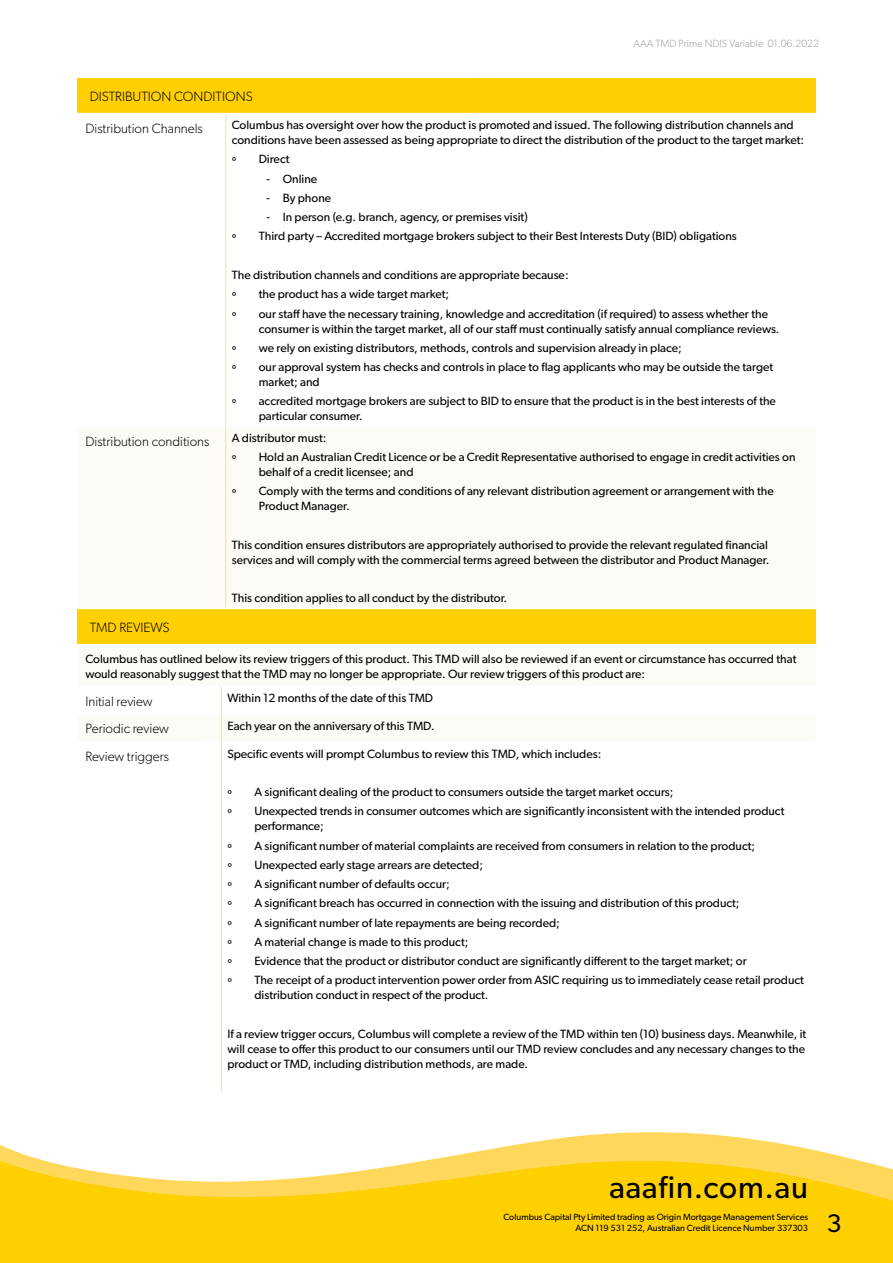
<style>
.page{position:relative;width:893px;height:1263px;background:#fff}
.page>*{position:absolute;margin:0;border:0;box-sizing:border-box;transform-origin:0 0}
.t1{font:31.5px "Gibson";letter-spacing:.025em;color:#000}
.t2{font:25.5px "Gibson";color:#000}
.left_column_headings{font:300 13.5px "Gibson";color:#000}
.t3{font:12px/15px "Gibson";color:#000}
.t4{font:300 10.5px "Gibson";color:#9d9d9c}
.t5{font:9px/10.5px "Gibson";color:#000;text-align:right}
</style>
<div class="page">
<svg style="left:0;top:1132px;width:856px;height:28px"></svg>
<svg style="left:0;top:1160px;width:893px;height:103px;background:#fed31b"></svg>
<svg style="left:77px;top:78px;width:739px;height:348px"></svg>
<svg style="left:77px;top:609px;width:144px;height:132px;fill:#fdfbf5"></svg>
<svg style="left:221px;top:427px;width:595px;height:217px;fill:#fdfbf5"></svg>
<hr style="left:77px;top:114px;width:1px;height:312px;background:#fff">
<hr style="left:77px;top:645px;width:1px;height:41px;background:#fff">
<hr style="left:77px;top:686px;width:144px;height:1px;background:#fff">
<hr style="left:77px;top:714px;width:144px;height:1px;background:#fff">
<svg style="left:77px;top:687px;width:1px;height:54px"></svg>
<hr style="left:225px;top:114px;width:1px;height:312px;background:#fedf8f">
<hr style="left:225px;top:427px;width:1px;height:181px;background:#fedf8f">
<svg style="left:221px;top:686px;width:1px;height:56px"></svg>
<hr style="left:221px;top:742px;width:1px;height:350px;background:#fedf8f">
<hr style="left:77px;top:113px;width:144px;height:1px;background:#fff">
<hr style="left:226px;top:113px;width:250px;height:1px;background:#fff">
<hr style="left:476px;top:113px;width:340px;height:1px;background:#fff">
<hr style="left:226px;top:608px;width:250px;height:1px;background:#fff">
<hr style="left:476px;top:608px;width:340px;height:1px;background:#fff">
<hr style="left:77px;top:644px;width:144px;height:1px;background:#fff">
<p class="t4" style="left:633px;top:37px;width:187px">AAA TMD Prime NDIS Variable 01.06.2022</p>
<p class="left_column_headings" style="left:90px;top:88px;width:165px">DISTRIBUTION CONDITIONS</p>
<p class="left_column_headings" style="left:85px;top:120px;width:119px">Distribution Channels</p>
<p class="t3" style="left:232px;top:117px;width:574px">Columbus has oversight over how the product is promoted and issued. The following distribution channels and conditions have been assessed as being appropriate to direct the distribution of the product to the target market:</p>
<p class="t3" style="left:232px;top:152px;width:6px">º</p>
<p class="t3" style="left:259px;top:152px;width:32px">Direct</p>
<p class="t3" style="left:267px;top:171px;width:52px">- Online</p>
<p class="t3" style="left:267px;top:190px;width:66px">- By phone</p>
<p class="t3" style="left:267px;top:209px;width:263px">- In person (e.g. branch, agency, or premises visit)</p>
<p class="t3" style="left:232px;top:229px;width:6px">º</p>
<p class="t3" style="left:259px;top:229px;width:480px">Third party – Accredited mortgage brokers subject to their Best Interests Duty (BID) obligations</p>
<p class="t3" style="left:232px;top:267px;width:338px">The distribution channels and conditions are appropriate because:</p>
<p class="t3" style="left:232px;top:286px;width:6px">º</p>
<p class="t3" style="left:259px;top:286px;width:192px">the product has a wide target market;</p>
<p class="t3" style="left:232px;top:306px;width:6px">º</p>
<p class="t3" style="left:259px;top:306px;width:522px">our staff have the necessary training, knowledge and accreditation (if required) to assess whether the consumer is within the target market, all of our staff must continually satisfy annual compliance reviews.</p>
<p class="t3" style="left:232px;top:340px;width:6px">º</p>
<p class="t3" style="left:259px;top:340px;width:425px">we rely on existing distributors, methods, controls and supervision already in place;</p>
<p class="t3" style="left:232px;top:359px;width:6px">º</p>
<p class="t3" style="left:259px;top:359px;width:516px">our approval system has checks and controls in place to flag applicants who may be outside the target market; and</p>
<p class="t3" style="left:232px;top:393px;width:6px">º</p>
<p class="t3" style="left:259px;top:393px;width:519px">accredited mortgage brokers are subject to BID to ensure that the product is in the best interests of the particular consumer.</p>
<p class="left_column_headings" style="left:85px;top:433px;width:125px">Distribution conditions</p>
<p class="t3" style="left:232px;top:430px;width:96px">A distributor must:</p>
<p class="t3" style="left:232px;top:449px;width:6px">º</p>
<p class="t3" style="left:259px;top:449px;width:538px">Hold an Australian Credit Licence or be a Credit Representative authorised to engage in credit activities on behalf of a credit licensee; and</p>
<p class="t3" style="left:232px;top:483px;width:6px">º</p>
<p class="t3" style="left:259px;top:483px;width:516px">Comply with the terms and conditions of any relevant distribution agreement or arrangement with the<br>Product Manager.</p>
<p class="t3" style="left:232px;top:537px;width:539px">This condition ensures distributors are appropriately authorised to provide the relevant regulated financial services and will comply with the commercial terms agreed between the distributor and Product Manager.</p>
<p class="t3" style="left:232px;top:591px;width:277px">This condition applies to all conduct by the distributor.</p>
<p class="left_column_headings" style="left:90px;top:619px;width:81px">TMD REVIEWS</p>
<p class="t3" style="left:85px;top:651px;width:712px">Columbus has outlined below its review triggers of this product. This TMD will also be reviewed if an event or circumstance has occurred that would reasonably suggest that the TMD may no longer be appropriate. Our review triggers of this product are:</p>
<p class="left_column_headings" style="left:85px;top:693px;width:69px">Initial review</p>
<p class="t3" style="left:227px;top:690px;width:207px">Within 12 months of the date of this TMD</p>
<p class="left_column_headings" style="left:85px;top:721px;width:85px">Periodic review</p>
<p class="t3" style="left:227px;top:718px;width:209px">Each year on the anniversary of this TMD.</p>
<p class="left_column_headings" style="left:85px;top:748px;width:85px">Review triggers</p>
<p class="t3" style="left:227px;top:746px;width:375px">Specific events will prompt Columbus to review this TMD, which includes:</p>
<p class="t3" style="left:227px;top:784px;width:6px">º</p>
<p class="t3" style="left:254px;top:784px;width:421px">A significant dealing of the product to consumers outside the target market occurs;</p>
<p class="t3" style="left:227px;top:803px;width:6px">º</p>
<p class="t3" style="left:254px;top:803px;width:531px">Unexpected trends in consumer outcomes which are significantly inconsistent with the intended product performance;</p>
<p class="t3" style="left:227px;top:838px;width:6px">º</p>
<p class="t3" style="left:254px;top:838px;width:502px">A significant number of material complaints are received from consumers in relation to the product;</p>
<p class="t3" style="left:227px;top:857px;width:6px">º</p>
<p class="t3" style="left:254px;top:857px;width:230px">Unexpected early stage arrears are detected;</p>
<p class="t3" style="left:227px;top:876px;width:6px">º</p>
<p class="t3" style="left:254px;top:876px;width:197px">A significant number of defaults occur;</p>
<p class="t3" style="left:227px;top:895px;width:6px">º</p>
<p class="t3" style="left:254px;top:895px;width:487px">A significant breach has occurred in connection with the issuing and distribution of this product;</p>
<p class="t3" style="left:227px;top:915px;width:6px">º</p>
<p class="t3" style="left:254px;top:915px;width:307px">A significant number of late repayments are being recorded;</p>
<p class="t3" style="left:227px;top:934px;width:6px">º</p>
<p class="t3" style="left:254px;top:934px;width:215px">A material change is made to this product;</p>
<p class="t3" style="left:227px;top:953px;width:6px">º</p>
<p class="t3" style="left:254px;top:953px;width:494px">Evidence that the product or distributor conduct are significantly different to the target market; or</p>
<p class="t3" style="left:227px;top:972px;width:6px">º</p>
<p class="t3" style="left:254px;top:972px;width:551px">The receipt of a product intervention power order from ASIC requiring us to immediately cease retail product distribution conduct in respect of the product.</p>
<p class="t3" style="left:227px;top:1026px;width:580px;text-align:justify">If a review trigger occurs, Columbus will complete a review of the TMD within ten (10) business days. Meanwhile, it will cease to offer this product to our consumers until our TMD review concludes and any necessary changes to the product or TMD, including distribution methods, are made.</p>
<h1 class="t1" style="left:609px;top:1168px;width:200px">aaafin.com.au</h1>
<p class="t5" style="left:503px;top:1212px;width:306px">Columbus Capital Pty Limited trading as Origin Mortgage Management Services<br>ACN 119 531 252, Australian Credit Licence Number 337303</p>
<h2 class="t2" style="left:827px;top:1208px;width:16px">3</h2>
</div>
